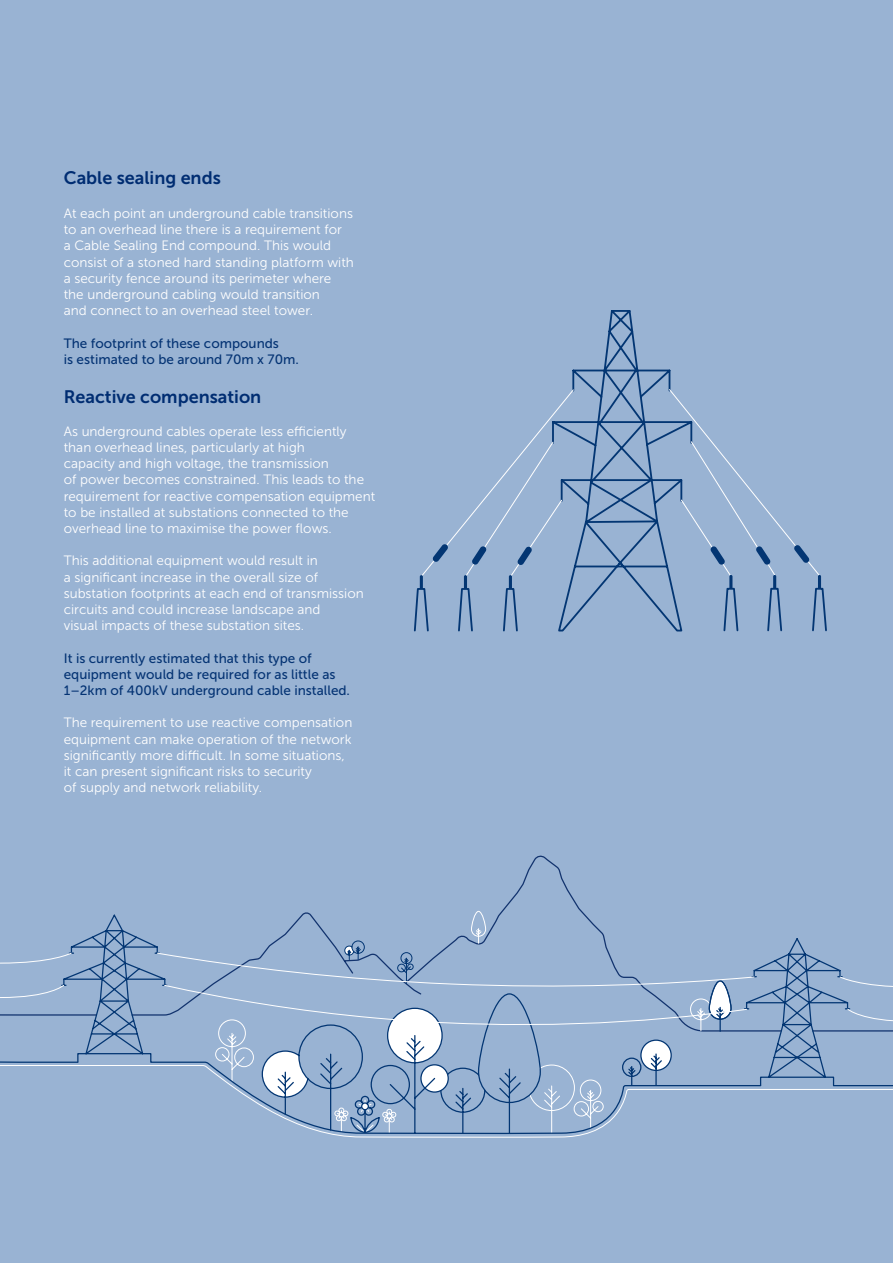
<style>
.page{position:relative;width:893px;height:1263px;background:#99b3d3}
.page>*{position:absolute;margin:0;border:0;box-sizing:border-box;transform-origin:0 0}
.t1{font:18px "Museo Sans 700";color:#002d72}
.t2{font:13.5px/16.2px "Museo Sans 300";color:#fff}
.t3{font:13.5px/16.2px "Museo Sans 500";color:#053474}
</style>
<div class="page">
<svg style="left:414px;top:310px;width:413px;height:322px"></svg>
<svg style="left:421px;top:388px;width:399px;height:189px"></svg>
<svg style="left:432px;top:544px;width:16px;height:18px"></svg>
<svg style="left:472px;top:546px;width:15px;height:19px"></svg>
<svg style="left:517px;top:546px;width:15px;height:19px"></svg>
<svg style="left:710px;top:546px;width:15px;height:19px"></svg>
<svg style="left:756px;top:546px;width:15px;height:19px"></svg>
<svg style="left:794px;top:545px;width:16px;height:18px"></svg>
<svg style="left:509px;top:575px;width:3px;height:14px"></svg>
<svg style="left:464px;top:575px;width:3px;height:14px"></svg>
<svg style="left:420px;top:575px;width:3px;height:14px"></svg>
<svg style="left:729px;top:575px;width:3px;height:14px"></svg>
<svg style="left:773px;top:575px;width:3px;height:14px"></svg>
<svg style="left:818px;top:575px;width:3px;height:14px"></svg>
<svg style="left:0;top:1061px;width:57px;height:2px"></svg>
<svg style="left:57px;top:913px;width:836px;height:152px"></svg>
<svg style="left:0;top:953px;width:72px;height:45px"></svg>
<svg style="left:740px;top:937px;width:114px;height:128px"></svg>
<svg style="left:157px;top:953px;width:736px;height:78px"></svg>
<svg style="left:0;top:1065px;width:893px;height:73px"></svg>
<h1 class="t1" style="left:64px;top:167px;width:159px">Cable sealing ends</h1>
<p class="t2" style="left:64px;top:205px;width:292px">At each point an underground cable transitions to an overhead line there is a requirement for<br>a Cable Sealing End compound. This would consist of a stoned hard standing platform with a security fence around its perimeter where the underground cabling would transition<br>and connect to an overhead steel tower.</p>
<p class="t3" style="left:64px;top:335px;width:237px">The footprint of these compounds<br>is estimated to be around 70m x 70m.</p>
<h1 class="t1" style="left:64px;top:387px;width:199px">Reactive compensation</h1>
<p class="t2" style="left:64px;top:423px;width:313px">As underground cables operate less efficiently than overhead lines, particularly at high<br>capacity and high voltage, the transmission<br>of power becomes constrained. This leads to the requirement for reactive compensation equipment to be installed at substations connected to the overhead line to maximise the power flows.</p>
<p class="t2" style="left:64px;top:553px;width:302px">This additional equipment would result in<br>a significant increase in the overall size of substation footprints at each end of transmission circuits and could increase landscape and<br>visual impacts of these substation sites.</p>
<p class="t3" style="left:64px;top:650px;width:288px">It is currently estimated that this type of equipment would be required for as little as<br>1–2km of 400kV underground cable installed.</p>
<p class="t2" style="left:64px;top:715px;width:290px">The requirement to use reactive compensation equipment can make operation of the network significantly more difficult. In some situations, it can present significant risks to security<br>of supply and network reliability.</p>
</div>
